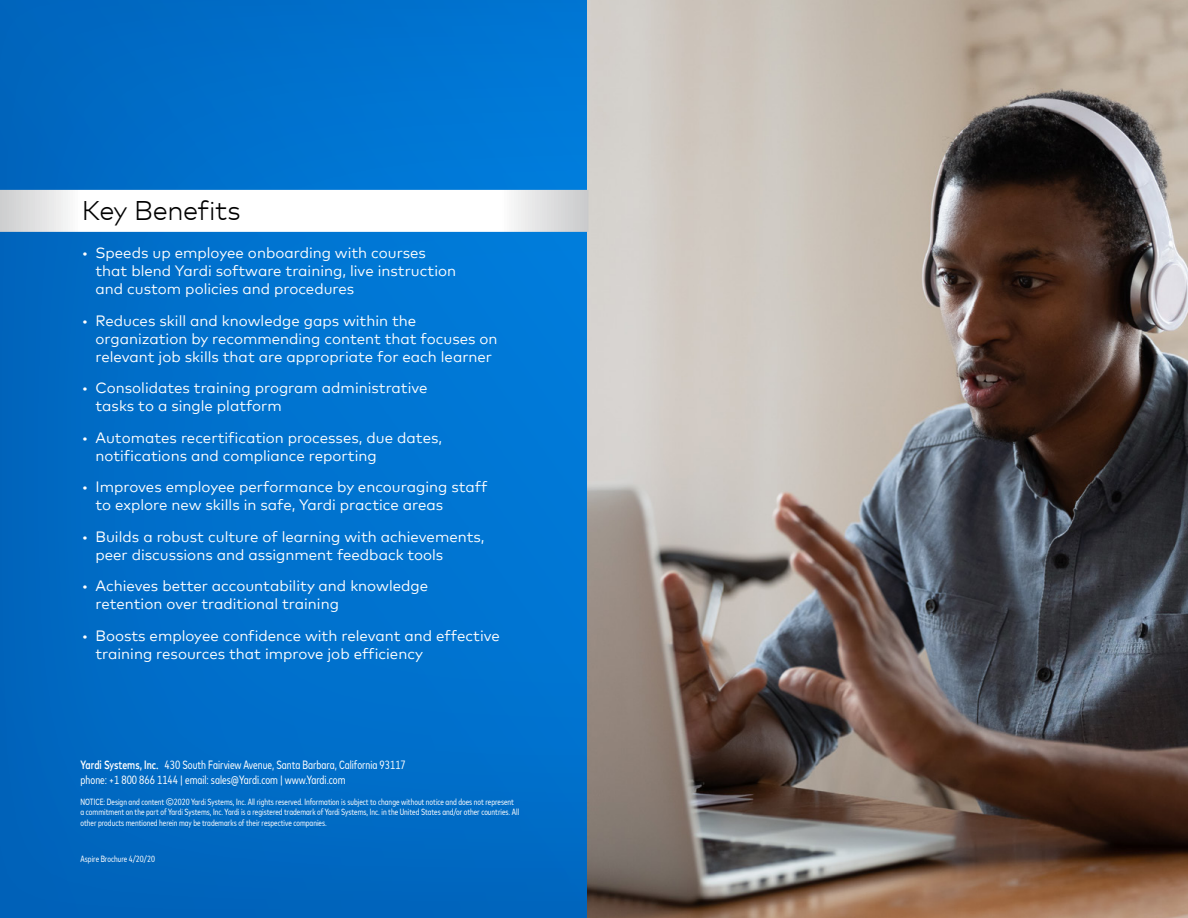
<style>
.page{position:relative;width:1188px;height:918px;background:#fff}
.page>*{position:absolute;margin:0;border:0;box-sizing:border-box;transform-origin:0 0}
.t1{font:300 27px "Mark Offc Pro";letter-spacing:-.02em;color:#000}
.t2{font:15px/18px "Mark Offc Pro";color:#fff}
.t3{font:condensed 12px/14.4px "Mark Offc Pro";color:#fff}
.t4{font:condensed 9px/10.8px "Mark Offc Pro";color:#fff}
.s1{font-weight:500}
</style>
<div class="page">
<img style="left:0;top:0;width:588px;height:918px">
<img style="left:588px;top:0;width:600px;height:918px">
<svg style="left:0;top:190px;width:589px;height:42px"></svg>
<h1 class="t1" style="left:82px;top:190px;width:160px">Key Benefits</h1>
<p class="t2" style="left:95px;top:243px;width:362px;text-indent:-14px">• Speeds up employee onboarding with courses that blend Yardi software training, live instruction and custom policies and procedures</p>
<p class="t2" style="left:95px;top:310px;width:404px;text-indent:-14px">• Reduces skill and knowledge gaps within the organization by recommending content that focuses on relevant job skills that are appropriate for each learner</p>
<p class="t2" style="left:95px;top:378px;width:334px;text-indent:-14px">• Consolidates training program administrative tasks to a single platform</p>
<p class="t2" style="left:95px;top:427px;width:348px;text-indent:-14px">• Automates recertification processes, due dates, notifications and compliance reporting</p>
<p class="t2" style="left:95px;top:477px;width:394px;text-indent:-14px">• Improves employee performance by encouraging staff to explore new skills in safe, Yardi practice areas</p>
<p class="t2" style="left:95px;top:526px;width:391px;text-indent:-14px">• Builds a robust culture of learning with achievements, peer discussions and assignment feedback tools</p>
<p class="t2" style="left:95px;top:576px;width:334px;text-indent:-14px">• Achieves better accountability and knowledge retention over traditional training</p>
<p class="t2" style="left:95px;top:625px;width:406px;text-indent:-14px">• Boosts employee confidence with relevant and effective training resources that improve job efficiency</p>
<p class="t3" style="left:81px;top:757px;width:327px"><span class="s1">Yardi Systems, Inc.</span> 430 South Fairview Avenue, Santa Barbara, California 93117 phone: +1 800 866 1144 | email: sales@Yardi.com | www.Yardi.com</p>
<p class="t4" style="left:81px;top:795px;width:440px">NOTICE: Design and content ©2020 Yardi Systems, Inc. All rights reserved. Information is subject to change without notice and does not represent a commitment on the part of Yardi Systems, Inc. Yardi is a registered trademark of Yardi Systems, Inc. in the United States and/or other countries. All other products mentioned herein may be trademarks of their respective companies.</p>
<p class="t4" style="left:81px;top:853px;width:76px">Aspire Brochure 4/20/20</p>
</div>
